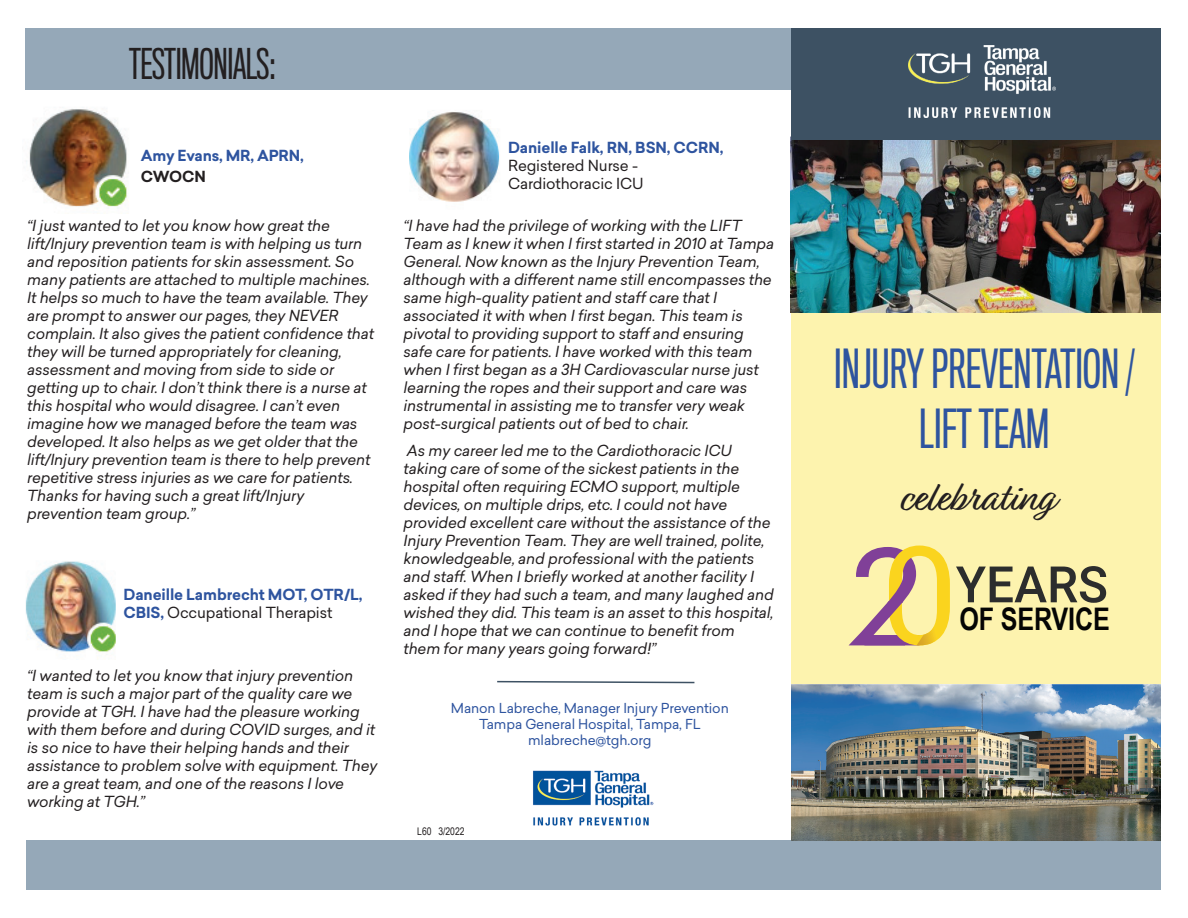
<style>
.page{position:relative;width:1188px;height:918px;background:#fff}
.page>*{position:absolute;margin:0;border:0;box-sizing:border-box;transform-origin:0 0}
.t1{font:49.5px/59.4px "Titling Gothic FB Compressed";color:#2e549f;text-align:center}
.t2{font:43.5px "Relation Two";color:#231f20}
.t3{font:39px "Titling Gothic FB Compressed";letter-spacing:-.01em;color:#231f20}
.t4{font:700 31.05px "Arial Narrow";letter-spacing:-.005em;color:#050504}
.t5{font:italic 15px/18px "Sailec";letter-spacing:-.01em;color:#231f20}
.t6{font:700 15px/18px "Sailec";letter-spacing:-.01em;color:#2e549f}
.t7{font:15px/18px "Sailec";letter-spacing:-.01em;color:#231f20}
.t8{font:700 15px "Sailec";letter-spacing:-.015em;color:#231f20}
.t9{font:13.5px/16.2px "Sailec";letter-spacing:-.01em;color:#2e549f;text-align:center}
.t10{font:10.5px "Arial Narrow";letter-spacing:-.005em;color:#231f20}
.s1{font-weight:400;color:#231f20}
</style>
<div class="page">
<div style="left:791px;top:134px;width:369px;height:554px;background:#fdf3ae"></div>
<div style="left:26px;top:841px;width:1134px;height:49px;background:#95a8b8"></div>
<svg style="left:849px;top:546px;width:101px;height:100px"></svg>
<svg style="left:956px;top:566px;width:150px;height:37px"></svg>
<img style="left:792px;top:684px;width:369px;height:156px">
<div style="left:25px;top:28px;width:766px;height:62px;background:#95a8b8"></div>
<img style="left:25px;top:561px;width:91px;height:98px">
<img style="left:26px;top:109px;width:101px;height:98px">
<img style="left:533px;top:770px;width:121px;height:56px">
<img style="left:409px;top:112px;width:91px;height:90px">
<img style="left:791px;top:139px;width:369px;height:173px">
<div style="left:791px;top:28px;width:370px;height:111px;background:#3d5163"></div>
<img style="left:908px;top:46px;width:148px;height:71px">
<svg style="left:497px;top:680px;width:198px;height:4px"></svg>
<h3 class="t3" style="left:129px;top:42px;width:148px">TESTIMONIALS:</h3>
<p class="t6" style="left:141px;top:147px;width:164px">Amy Evans, MR, APRN,</p>
<p class="t8" style="left:141px;top:166px;width:67px">CWOCN</p>
<p class="t5" style="left:27px;top:216px;width:348px">“I just wanted to let you know how great the lift/Injury prevention team is with helping us turn and reposition patients for skin assessment. So many patients are attached to multiple machines.<br>It helps so much to have the team available. They are prompt to answer our pages, they NEVER complain. It also gives the patient confidence that they will be turned appropriately for cleaning, assessment and moving from side to side or getting up to chair. I don’t think there is a nurse at this hospital who would disagree. I can’t even imagine how we managed before the team was developed. It also helps as we get older that the lift/Injury prevention team is there to help prevent repetitive stress injuries as we care for patients.<br>Thanks for having such a great lift/Injury prevention team group.”</p>
<p class="t6" style="left:124px;top:585px;width:241px">Daneille Lambrecht MOT, OTR/L,<br>CBIS, <span class="s1">Occupational Therapist</span></p>
<p class="t5" style="left:27px;top:666px;width:352px">“I wanted to let you know that injury prevention team is such a major part of the quality care we provide at TGH. I have had the pleasure working with them before and during COVID surges, and it is so nice to have their helping hands and their assistance to problem solve with equipment. They are a great team, and one of the reasons I love working at TGH.”</p>
<p class="t6" style="left:508px;top:139px;width:217px">Danielle Falk, RN, BSN, CCRN,</p>
<p class="t7" style="left:508px;top:156px;width:137px">Registered Nurse -<br>Cardiothoracic ICU</p>
<p class="t5" style="left:404px;top:216px;width:372px">“I have had the privilege of working with the LIFT Team as I knew it when I first started in 2010 at Tampa General. Now known as the Injury Prevention Team, although with a different name still encompasses the same high-quality patient and staff care that I associated it with when I first began. This team is pivotal to providing support to staff and ensuring safe care for patients. I have worked with this team when I first began as a 3H Cardiovascular nurse just learning the ropes and their support and care was instrumental in assisting me to transfer very weak post-surgical patients out of bed to chair.</p>
<p class="t5" style="left:404px;top:441px;width:372px">As my career led me to the Cardiothoracic ICU taking care of some of the sickest patients in the hospital often requiring ECMO support, multiple devices, on multiple drips, etc. I could not have provided excellent care without the assistance of the Injury Prevention Team. They are well trained, polite, knowledgeable, and professional with the patients and staff. When I briefly worked at another facility I asked if they had such a team, and many laughed and wished they did. This team is an asset to this hospital, and I hope that we can continue to benefit from them for many years going forward!”</p>
<p class="t9" style="left:451px;top:700px;width:280px">Manon Labreche, Manager Injury Prevention<br>Tampa General Hospital, Tampa, FL mlabreche@tgh.org</p>
<p class="t10" style="left:417px;top:823px;width:49px">L60 3/2022</p>
<h1 class="t1" style="left:834px;top:340px;width:302px">INJURY PREVENTATION /<br>LIFT TEAM</h1>
<h2 class="t2" style="left:897px;top:468px;width:158px">celebrating</h2>
<h3 class="t4" style="left:959px;top:596px;width:152px">OF SERVICE</h3>
</div>
